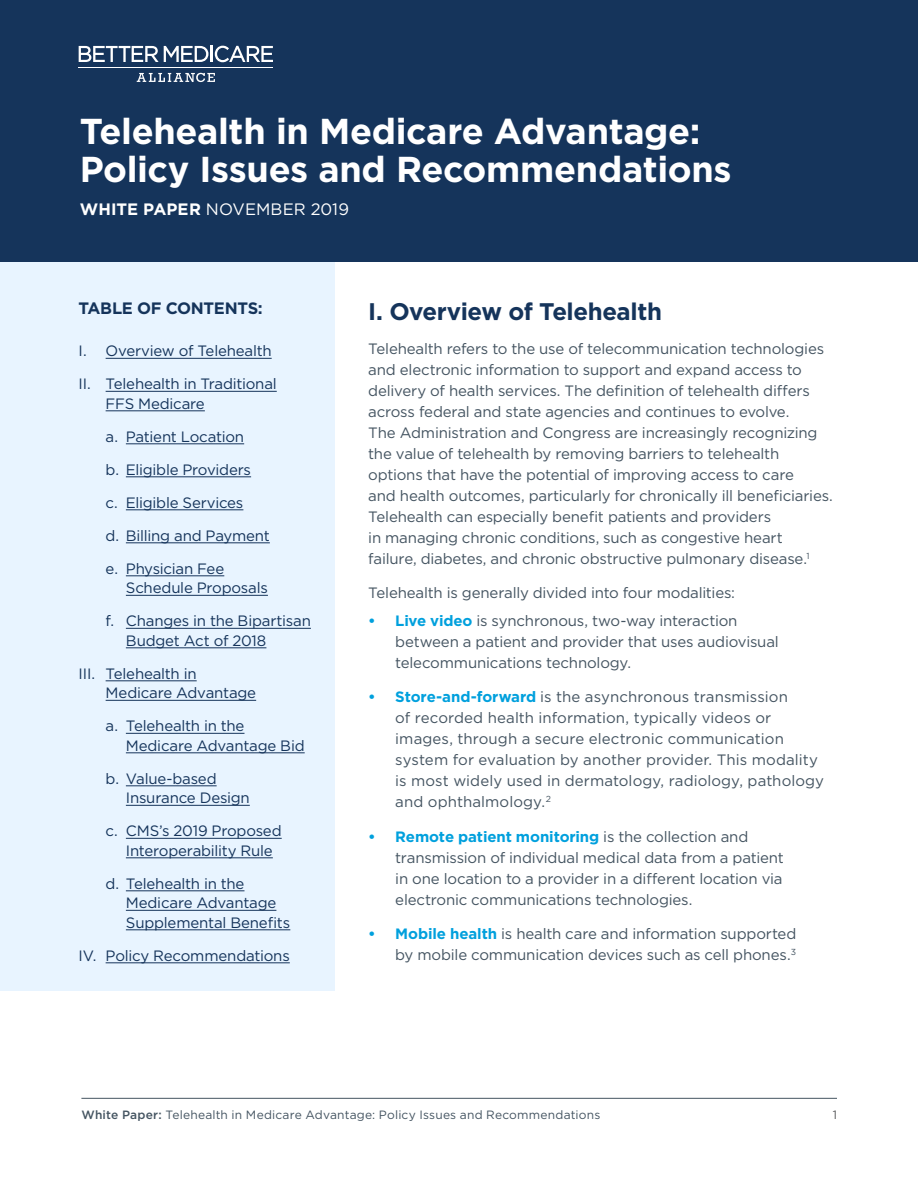
<style>
.page{position:relative;width:918px;height:1188px;background:#fff}
.page>*{position:absolute;margin:0;border:0;box-sizing:border-box;transform-origin:0 0}
.t1{font:700 36px/37.5px "Gotham";letter-spacing:-.01em;color:#fff}
.t2{font:700 24px "Gotham";letter-spacing:-.02em;color:#15345b}
.t3{font:16.5px "Gotham";color:#fff}
.t4{font:700 16.5px "Gotham";letter-spacing:-.025em;color:#15345b}
.body{font:15px/21px "Gotham";letter-spacing:-.01em;color:#445461}
.t5{font:15px/19.5px "Gotham";letter-spacing:-.015em;color:#15345b}
.t6{font:12px "Gotham";letter-spacing:.015em;color:#445461}
.t7{font:12px "Gotham";color:#57585a}
.s1{font-weight:700}
.s2{font-weight:700;color:#00a0dd}
.s3{font-weight:500}
</style>
<div class="page">
<hr style="left:81px;top:1098px;width:756px;height:1px;background:#445461">
<div style="left:0;top:261px;width:335px;height:730px;background:#e8f4ff"></div>
<div style="left:0;top:0;width:918px;height:261px;background:#15345b"></div>
<svg style="left:79px;top:46px;width:129px;height:16px"></svg>
<hr style="left:210px;top:46px;width:3px;height:16px;background:#fff">
<svg style="left:215px;top:46px;width:58px;height:16px"></svg>
<svg style="left:137px;top:73px;width:78px;height:9px"></svg>
<hr style="left:79px;top:67px;width:194px;height:1px;background:#fff">
<hr style="left:106px;top:358px;width:166px;height:1px;background:#15345b">
<hr style="left:106px;top:391px;width:171px;height:1px;background:#15345b">
<hr style="left:106px;top:411px;width:99px;height:1px;background:#15345b">
<hr style="left:126px;top:444px;width:118px;height:1px;background:#15345b">
<hr style="left:126px;top:477px;width:125px;height:1px;background:#15345b">
<hr style="left:126px;top:510px;width:117px;height:1px;background:#15345b">
<hr style="left:126px;top:543px;width:144px;height:1px;background:#15345b">
<hr style="left:126px;top:576px;width:98px;height:1px;background:#15345b">
<hr style="left:126px;top:595px;width:142px;height:1px;background:#15345b">
<hr style="left:126px;top:628px;width:185px;height:1px;background:#15345b">
<hr style="left:126px;top:648px;width:140px;height:1px;background:#15345b">
<hr style="left:106px;top:681px;width:91px;height:1px;background:#15345b">
<hr style="left:106px;top:700px;width:150px;height:1px;background:#15345b">
<hr style="left:126px;top:733px;width:119px;height:1px;background:#15345b">
<hr style="left:126px;top:753px;width:179px;height:1px;background:#15345b">
<hr style="left:126px;top:786px;width:91px;height:1px;background:#15345b">
<hr style="left:126px;top:805px;width:124px;height:1px;background:#15345b">
<hr style="left:126px;top:838px;width:156px;height:1px;background:#15345b">
<hr style="left:126px;top:858px;width:147px;height:1px;background:#15345b">
<hr style="left:126px;top:891px;width:119px;height:1px;background:#15345b">
<hr style="left:126px;top:910px;width:150px;height:1px;background:#15345b">
<hr style="left:126px;top:930px;width:164px;height:1px;background:#15345b">
<hr style="left:106px;top:963px;width:184px;height:1px;background:#15345b">
<p class="t1" style="left:80px;top:113px;width:653px">Telehealth in Medicare Advantage:<br>Policy Issues and Recommendations</p>
<p class="t3" style="left:80px;top:199px;width:271px"><span class="s1">WHITE PAPER</span> NOVEMBER 2019</p>
<h1 class="t4" style="left:79px;top:297px;width:186px">TABLE OF CONTENTS:</h1>
<p class="t5" style="left:79px;top:341px;width:195px">I. Overview of Telehealth</p>
<p class="t5" style="left:106px;top:374px;width:173px;text-indent:-27px">II. Telehealth in Traditional<br>FFS Medicare</p>
<p class="t5" style="left:106px;top:426px;width:140px">a. Patient Location</p>
<p class="t5" style="left:106px;top:459px;width:147px">b. Eligible Providers</p>
<p class="t5" style="left:106px;top:492px;width:139px">c. Eligible Services</p>
<p class="t5" style="left:106px;top:525px;width:166px">d. Billing and Payment</p>
<p class="t5" style="left:126px;top:558px;width:144px;text-indent:-20px">e. Physician Fee<br>Schedule Proposals</p>
<p class="t5" style="left:126px;top:611px;width:187px;text-indent:-20px">f. Changes in the Bipartisan<br>Budget Act of 2018</p>
<p class="t5" style="left:106px;top:663px;width:152px;text-indent:-27px">III. Telehealth in<br>Medicare Advantage</p>
<p class="t5" style="left:126px;top:716px;width:180px;text-indent:-20px">a. Telehealth in the<br>Medicare Advantage Bid</p>
<p class="t5" style="left:126px;top:768px;width:125px;text-indent:-20px">b. Value-based<br>Insurance Design</p>
<p class="t5" style="left:126px;top:821px;width:157px;text-indent:-20px">c. CMS’s 2019 Proposed<br>Interoperability Rule</p>
<p class="t5" style="left:126px;top:873px;width:166px;text-indent:-20px">d. Telehealth in the<br>Medicare Advantage<br>Supplemental Benefits</p>
<p class="t5" style="left:79px;top:945px;width:213px">IV. Policy Recommendations</p>
<h1 class="t2" style="left:368px;top:295px;width:295px">I. Overview of Telehealth</h1>
<p class="body" style="left:368px;top:338px;width:466px">Telehealth refers to the use of telecommunication technologies and electronic information to support and expand access to delivery of health services. The definition of telehealth differs across federal and state agencies and continues to evolve.<br>The Administration and Congress are increasingly recognizing the value of telehealth by removing barriers to telehealth options that have the potential of improving access to care<br>and health outcomes, particularly for chronically ill beneficiaries.<br>Telehealth can especially benefit patients and providers<br>in managing chronic conditions, such as congestive heart failure, diabetes, and chronic obstructive pulmonary disease.<sup>1</sup></p>
<p class="body" style="left:368px;top:582px;width:368px">Telehealth is generally divided into four modalities:</p>
<p class="body" style="left:395px;top:609px;width:385px;text-indent:-27px"><span class="s2">• Live video</span> is synchronous, two-way interaction between a patient and provider that uses audiovisual telecommunications technology.</p>
<p class="body" style="left:395px;top:686px;width:430px;text-indent:-27px"><span class="s2">• Store-and-forward</span> is the asynchronous transmission<br>of recorded health information, typically videos or images, through a secure electronic communication system for evaluation by another provider. This modality is most widely used in dermatology, radiology, pathology and ophthalmology.<sup>2</sup></p>
<p class="body" style="left:395px;top:825px;width:390px;text-indent:-27px"><span class="s2">• Remote patient monitoring</span> is the collection and transmission of individual medical data from a patient in one location to a provider in a different location via electronic communications technologies.</p>
<p class="body" style="left:368px;top:923px;width:430px;text-align:right"><span class="s2">• Mobile health</span> is health care and information supported by mobile communication devices such as cell phones.<sup>3</sup></p>
<p class="t6" style="left:81px;top:1107px;width:521px"><span class="s3">White Paper:</span> Telehealth in Medicare Advantage: Policy Issues and Recommendations</p>
<p class="t7" style="left:833px;top:1107px;width:6px">1</p>
</div>
